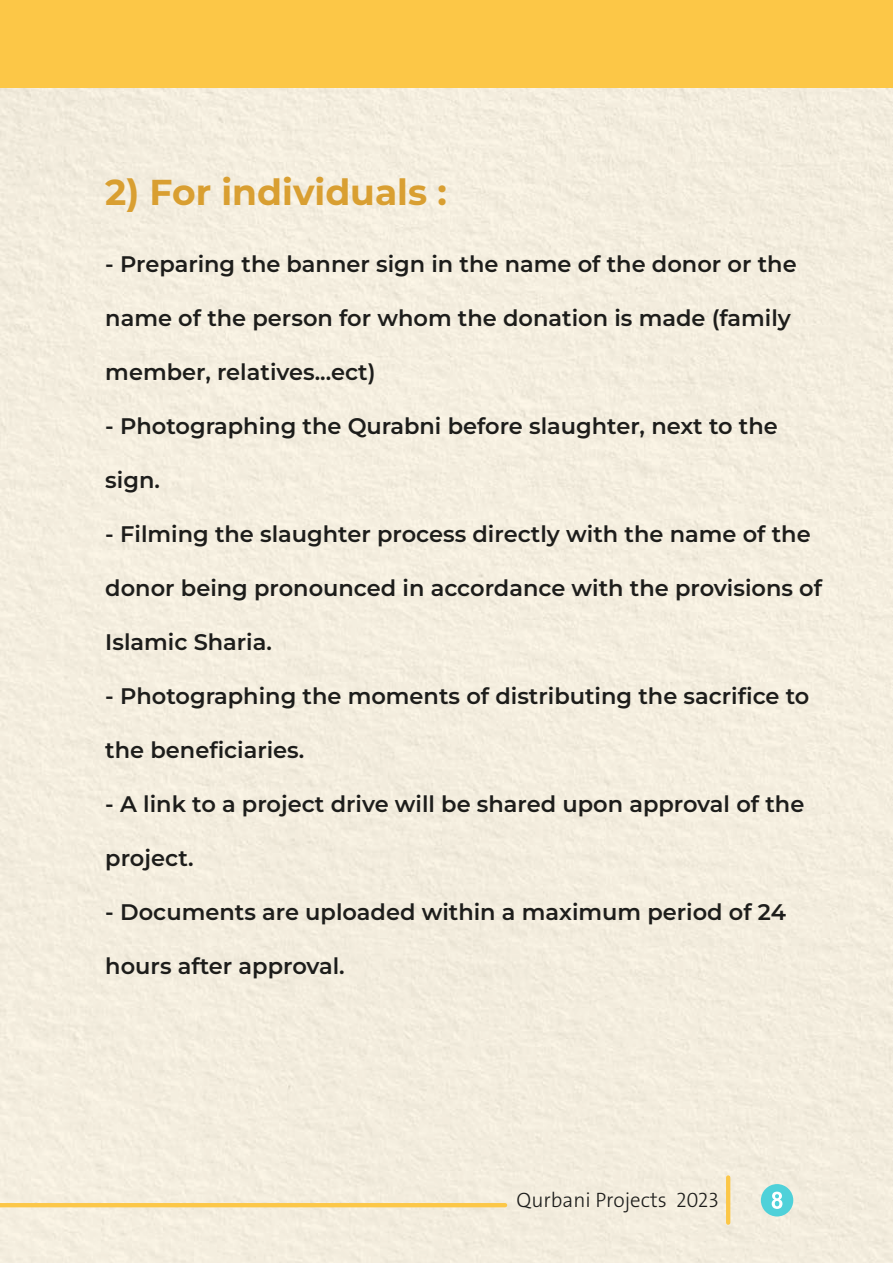
<style>
.page{position:relative;width:893px;height:1263px;background:#fff}
.page>*{position:absolute;margin:0;border:0;box-sizing:border-box;transform-origin:0 0}
.t1{font:700 36px "Montserrat";color:#d99f31}
.t2{font:600 22.5px "Montserrat";color:#1d1d1b}
.t3{font:300 20.85px "The Sans Arabic";color:#1d1d1b}
</style>
<div class="page">
<div style="left:0;top:88px;width:893px;height:1175px;background:#f4edde"></div>
<div style="left:0;top:0;width:893px;height:88px;background:#fcc747"></div>
<hr style="left:0;top:1203px;width:505px;height:4px;background:#fcc747">
<hr style="left:726px;top:1177px;width:4px;height:46px;background:#fcc747">
<h1 class="t1" style="left:105px;top:168px;width:343px">2) For individuals :</h1>
<p class="t2" style="left:105px;top:254px;width:693px">- Preparing the banner sign in the name of the donor or the</p>
<p class="t2" style="left:105px;top:308px;width:687px">name of the person for whom the donation is made (family</p>
<p class="t2" style="left:105px;top:362px;width:272px">member, relatives...ect)</p>
<p class="t2" style="left:105px;top:416px;width:674px">- Photographing the Qurabni before slaughter, next to the</p>
<p class="t2" style="left:105px;top:470px;width:56px">sign.</p>
<p class="t2" style="left:105px;top:524px;width:707px">- Filming the slaughter process directly with the name of the</p>
<p class="t2" style="left:105px;top:578px;width:718px">donor being pronounced in accordance with the provisions of</p>
<p class="t2" style="left:105px;top:632px;width:168px">Islamic Sharia.</p>
<p class="t2" style="left:105px;top:681px;width:706px">- Photographing the moments of distributing the sacrifice to</p>
<p class="t2" style="left:105px;top:735px;width:200px">the beneficiaries.</p>
<p class="t2" style="left:105px;top:794px;width:700px">- A link to a project drive will be shared upon approval of the</p>
<p class="t2" style="left:105px;top:848px;width:90px">project.</p>
<p class="t2" style="left:105px;top:902px;width:682px">- Documents are uploaded within a maximum period of 24</p>
<p class="t2" style="left:105px;top:956px;width:241px">hours after approval.</p>
<p class="t3" style="left:517px;top:1191px;width:204px">Qurbani Projects 2023</p>
</div>
